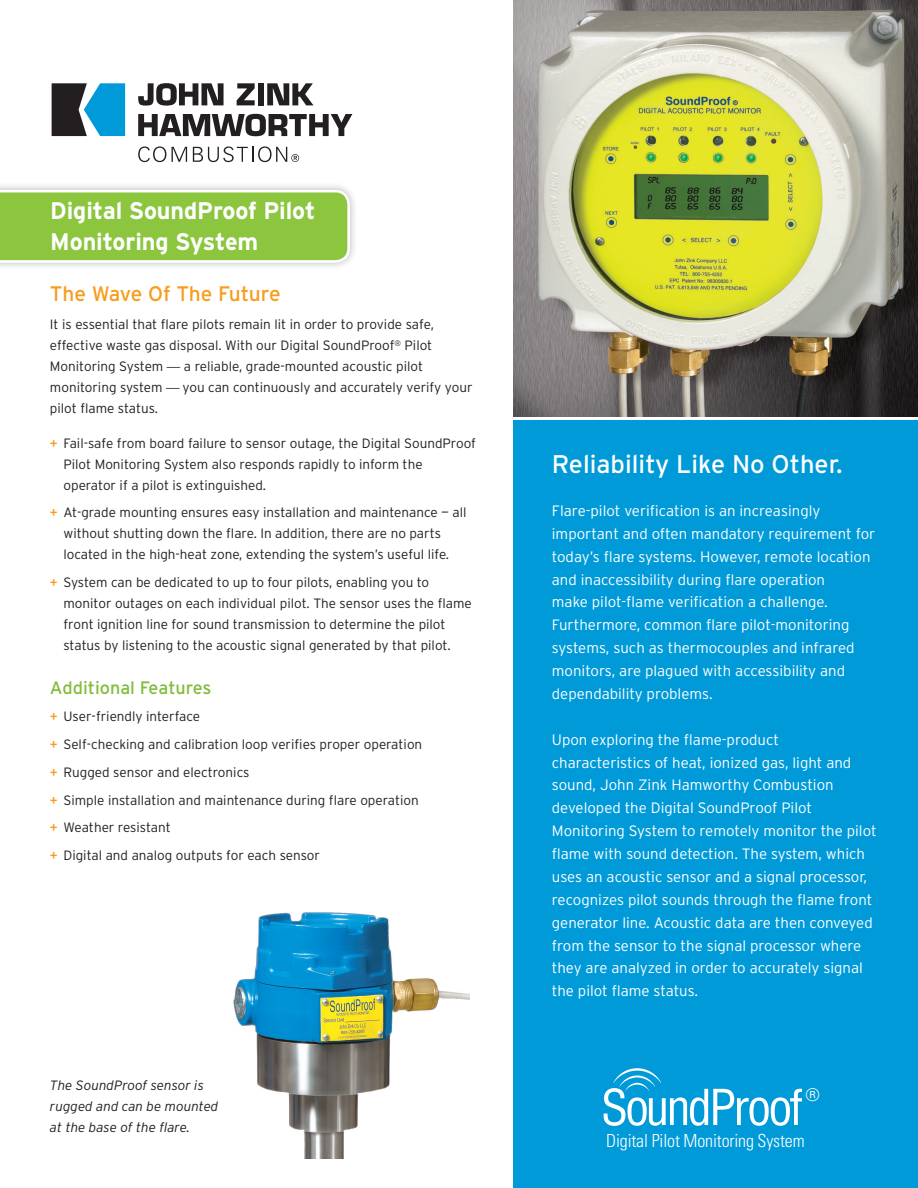
<style>
.page{position:relative;width:918px;height:1188px;background:#fff}
.page>*{position:absolute;margin:0;border:0;box-sizing:border-box;transform-origin:0 0}
.t1{font:25.5px "Interstate";color:#fff}
.t2{font:700 24px/30.8px "Interstate";letter-spacing:-.005em;color:#fff}
.t3{font:21px "Interstate";letter-spacing:-.015em;color:#f89c1c}
.t4{font:300 condensed 18px "Univers LT Std";letter-spacing:-.01em;color:#fff}
.t5{font:18px "Interstate";color:#83bc3c}
.t6{font:17.55px "Univers LT Std";color:#fff}
.t7{font:300 15px/22.8px "Interstate";color:#fff}
.t8{font:300 13.5px/21px "Interstate";color:#231f20}
.t9{font:italic 300 13.5px/21px "Interstate";color:#231f20}
.s1{font-family:"Univers LT Std";font-weight:400;font-stretch:condensed}
.s2{font-weight:400;color:#f89c1c}
</style>
<div class="page">
<div style="left:512px;top:0;width:406px;height:417px;background:#231f20;opacity:.3"></div>
<div style="left:513px;top:420px;width:405px;height:768px;background:#009ad9"></div>
<svg style="left:52px;top:83px;width:73px;height:53px;background:#307390"></svg>
<svg style="left:138px;top:146px;width:28px;height:16px"></svg>
<svg style="left:172px;top:147px;width:15px;height:15px"></svg>
<svg style="left:138px;top:114px;width:214px;height:22px"></svg>
<svg style="left:138px;top:83px;width:86px;height:23px"></svg>
<svg style="left:237px;top:83px;width:18px;height:22px"></svg>
<div style="left:258px;top:83px;width:6px;height:22px;background:#231f20"></div>
<svg style="left:267px;top:83px;width:46px;height:22px"></svg>
<svg style="left:193px;top:146px;width:106px;height:16px"></svg>
<svg style="left:604px;top:1068px;width:198px;height:58px"></svg>
<div style="left:0;top:182px;width:358px;height:89px;background:#231f20;opacity:.3"></div>
<svg style="left:0;top:190px;width:350px;height:73px;background:#94ca4d"></svg>
<img style="left:233px;top:912px;width:236px;height:247px">
<h2 class="t2" style="left:50px;top:195px;width:267px">Digital SoundProof Pilot<br>Monitoring System</h2>
<h3 class="t3" style="left:50px;top:280px;width:232px">The Wave Of The Future</h3>
<p class="t8" style="left:50px;top:314px;width:424px">It is essential that flare pilots remain lit in order to provide safe, effective waste gas disposal. With our Digital SoundProof<sup>®</sup> Pilot Monitoring System <span class="s1">—</span> a reliable, grade-mounted acoustic pilot monitoring system <span class="s1">—</span> you can continuously and accurately verify your pilot flame status.</p>
<p class="t8" style="left:63px;top:432px;width:414px;text-indent:-14px"><span class="s2">+</span> Fail-safe from board failure to sensor outage, the Digital SoundProof<br>Pilot Monitoring System also responds rapidly to inform the operator if a pilot is extinguished.</p>
<p class="t8" style="left:63px;top:502px;width:405px;text-indent:-14px"><span class="s2">+</span> At-grade mounting ensures easy installation and maintenance — all without shutting down the flare. In addition, there are no parts located in the high-heat zone, extending the system’s useful life.</p>
<p class="t8" style="left:63px;top:572px;width:410px;text-indent:-14px"><span class="s2">+</span> System can be dedicated to up to four pilots, enabling you to monitor outages on each individual pilot. The sensor uses the flame front ignition line for sound transmission to determine the pilot status by listening to the acoustic signal generated by that pilot.</p>
<h3 class="t5" style="left:50px;top:676px;width:163px">Additional Features</h3>
<p class="t8" style="left:50px;top:703px;width:374px;line-height:27.8px"><span class="s2">+</span> User-friendly interface<br><span class="s2">+</span> Self-checking and calibration loop verifies proper operation <span class="s2">+</span> Rugged sensor and electronics<br><span class="s2">+</span> Simple installation and maintenance during flare operation <span class="s2">+</span> Weather resistant<br><span class="s2">+</span> Digital and analog outputs for each sensor</p>
<p class="t9" style="left:50px;top:1074px;width:170px">The SoundProof sensor is rugged and can be mounted at the base of the flare.</p>
<h1 class="t1" style="left:552px;top:448px;width:292px">Reliability Like No Other.</h1>
<p class="t7" style="left:552px;top:499px;width:325px">Flare-pilot verification is an increasingly important and often mandatory requirement for today’s flare systems. However, remote location and inaccessibility during flare operation<br>make pilot-flame verification a challenge.<br>Furthermore, common flare pilot-monitoring systems, such as thermocouples and infrared monitors, are plagued with accessibility and dependability problems.</p>
<p class="t7" style="left:552px;top:728px;width:326px">Upon exploring the flame-product characteristics of heat, ionized gas, light and sound, John Zink Hamworthy Combustion developed the Digital SoundProof Pilot Monitoring System to remotely monitor the pilot flame with sound detection. The system, which uses an acoustic sensor and a signal processor, recognizes pilot sounds through the flame front generator line. Acoustic data are then conveyed from the sensor to the signal processor where they are analyzed in order to accurately signal the pilot flame status.</p>
<p class="t6" style="left:806px;top:1084px;width:16px">®</p>
<h3 class="t4" style="left:606px;top:1130px;width:200px">Digital Pilot Monitoring System</h3>
</div>
